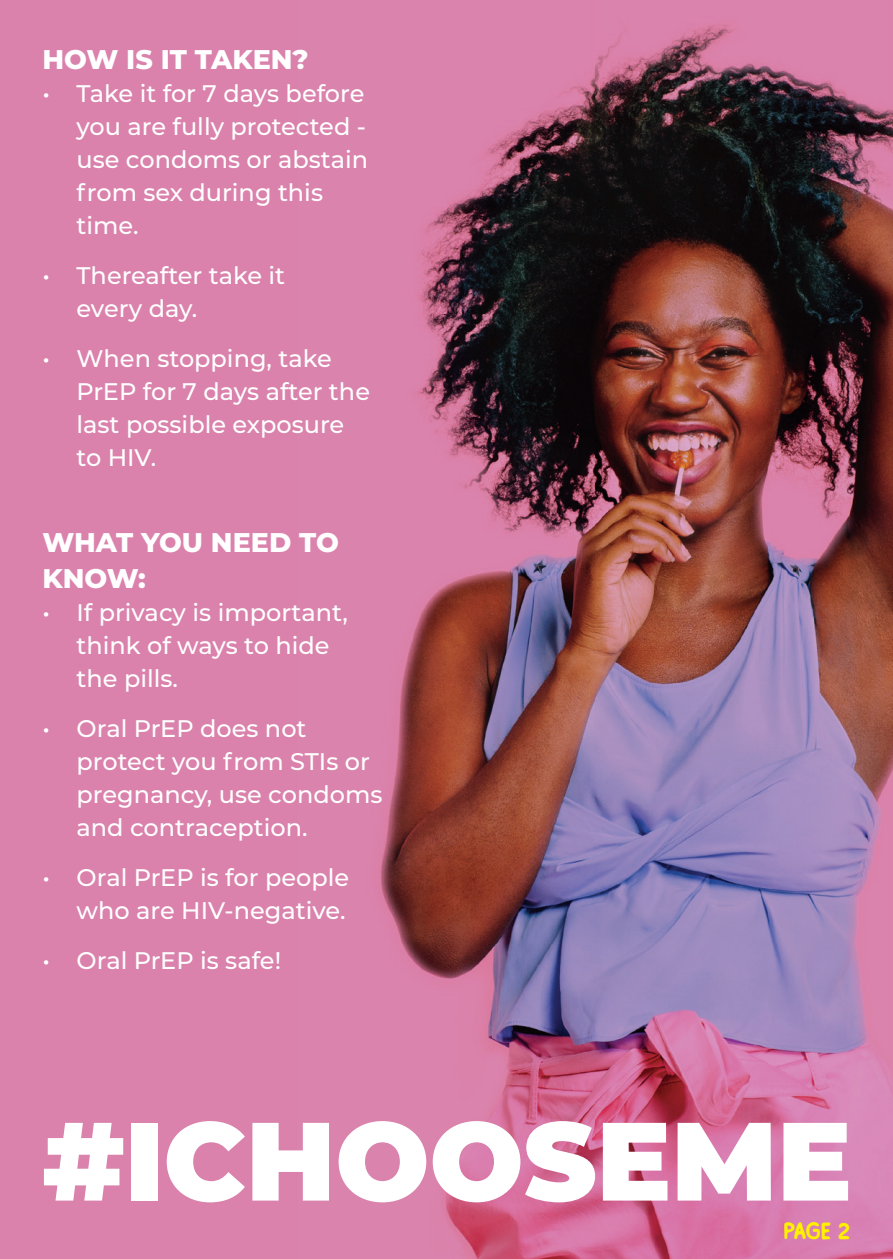
<style>
.page{position:relative;width:893px;height:1259px;background:#fff}
.page>*{position:absolute;margin:0;border:0;box-sizing:border-box;transform-origin:0 0}
.t1{font:900 111px "Montserrat";color:#fff}
.t2{font:800 27px/36px "Montserrat";color:#fff}
.t3{font:500 24px/33px "Montserrat";color:#fff}
.t4{font:24px "Black Marker Soft";color:#fff101}
</style>
<div class="page">
<img style="left:0;top:0;width:893px;height:1259px">
<p class="t2" style="left:43px;top:40px;width:268px">HOW IS IT TAKEN?</p>
<p class="t3" style="left:77px;top:76px;width:293px;text-indent:-34px">• Take it for 7 days before you are fully protected - use condoms or abstain from sex during this time.</p>
<p class="t3" style="left:77px;top:258px;width:210px;text-indent:-34px">• Thereafter take it every day.</p>
<p class="t3" style="left:77px;top:341px;width:295px;text-indent:-34px">• When stopping, take<br>PrEP for 7 days after the last possible exposure to HIV.</p>
<p class="t2" style="left:43px;top:523px;width:298px">WHAT YOU NEED TO<br>KNOW:</p>
<p class="t3" style="left:77px;top:595px;width:273px;text-indent:-34px">• If privacy is important, think of ways to hide the pills.</p>
<p class="t3" style="left:77px;top:711px;width:307px;text-indent:-34px">• Oral PrEP does not protect you from STIs or pregnancy, use condoms and contraception.</p>
<p class="t3" style="left:43px;top:860px;width:308px;text-align:right">• Oral PrEP is for people who are HIV-negative.</p>
<p class="t3" style="left:43px;top:943px;width:240px">• Oral PrEP is safe!</p>
<h1 class="t1" style="left:43px;top:1077px;width:811px">#ICHOOSEME</h1>
<p class="t4" style="left:784px;top:1216px;width:68px">page 2</p>
</div>
